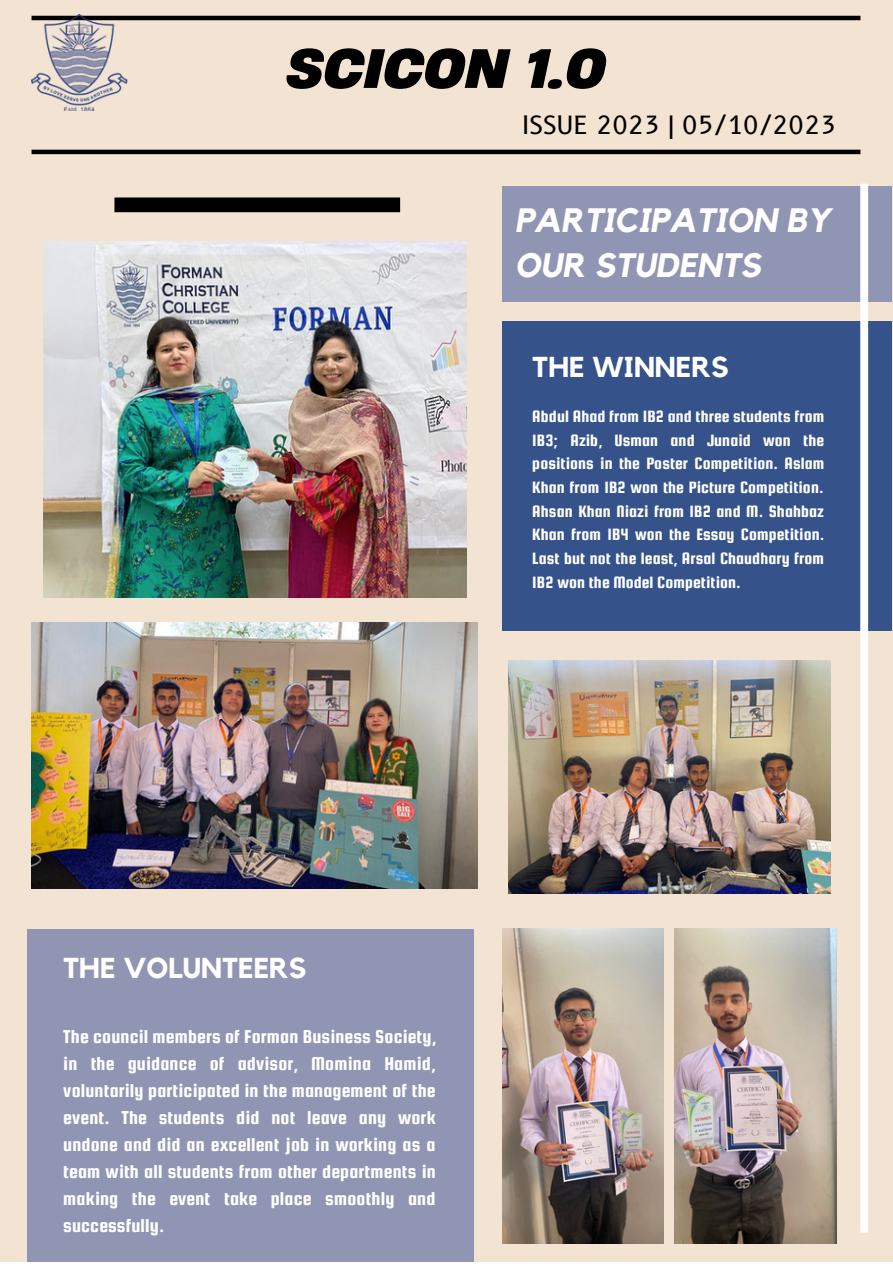
<style>
.page{position:relative;width:893px;height:1264px;background:#fff}
.page>*{position:absolute;margin:0;border:0;box-sizing:border-box;transform-origin:0 0}
.t1{font:italic 700 51.9px "Heading Now 76";color:#000}
.t2{font:italic 700 33.75px/45px "Kollektif";color:#fff}
.t3{font:700 28.65px "Kollektif";color:#fff}
.t4{font:24.45px "B612";color:#000}
.t5{font:19.95px/27px "Squada One";letter-spacing:.01em;color:#fff;text-align:justify}
.t6{font:17.55px/23.5px "Squada One";letter-spacing:.005em;color:#fff;text-align:justify}
</style>
<div class="page">
<div style="left:0;top:0;width:892px;height:1261px;background:#f3e3d3"></div>
<img style="left:508px;top:660px;width:322px;height:233px">
<img style="left:674px;top:928px;width:162px;height:315px">
<img style="left:502px;top:928px;width:161px;height:315px">
<img style="left:44px;top:242px;width:422px;height:355px">
<div style="left:27px;top:928px;width:446px;height:333px;background:#9195b4"></div>
<div style="left:114px;top:197px;width:286px;height:15px;background:#000"></div>
<hr style="left:32px;top:16px;width:828px;height:4px;background:#000">
<hr style="left:32px;top:150px;width:828px;height:4px;background:#000">
<div style="left:502px;top:186px;width:390px;height:116px;background:#9195b4"></div>
<div style="left:502px;top:321px;width:390px;height:309px;background:#36528b"></div>
<div style="left:860px;top:184px;width:8px;height:1048px;background:#fff"></div>
<img style="left:32px;top:15px;width:95px;height:95px">
<img style="left:32px;top:622px;width:446px;height:266px">
<p class="t1" style="left:286px;top:33px;width:321px">SCICON 1.0</p>
<p class="t4" style="left:522px;top:111px;width:316px">ISSUE 2023 | 05/10/2023</p>
<p class="t2" style="left:514px;top:199px;width:317px">PARTICIPATION BY<br>OUR STUDENTS</p>
<p class="t3" style="left:532px;top:354px;width:198px">THE WINNERS</p>
<p class="t6" style="left:532px;top:404px;width:293px">Abdul Ahad from 1B2 and three students from 1B3; Azib, Usman and Junaid won the positions in the Poster Competition. Aslam Khan from 1B2 won the Picture Competition.<br>Ahsan Khan Niazi from 1B2 and M. Shahbaz Khan from 1B4 won the Essay Competition.<br>Last but not the least, Arsal Chaudhary from 1B2 won the Model Competition.</p>
<p class="t3" style="left:63px;top:955px;width:245px">THE VOLUNTEERS</p>
<p class="t5" style="left:63px;top:1023px;width:374px">The council members of Forman Business Society, in the guidance of advisor, Momina Hamid, voluntarily participated in the management of the event. The students did not leave any work undone and did an excellent job in working as a team with all students from other departments in making the event take place smoothly and successfully.</p>
</div>
